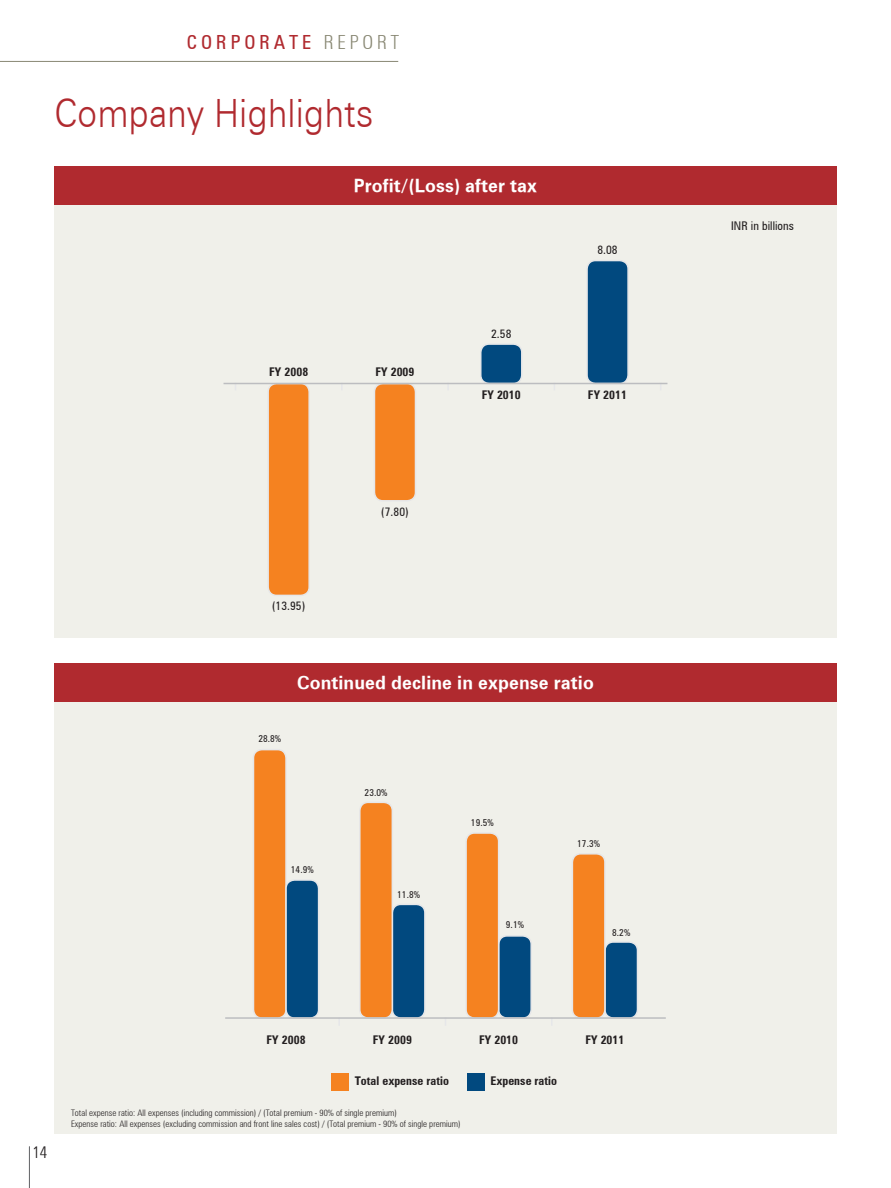
<style>
.page{position:relative;width:891px;height:1188px;background:#fff}
.page>*{position:absolute;margin:0;border:0;box-sizing:border-box;transform-origin:0 0}
.t1{font:300 39px "Zurich BT";color:#b02a2f;scale:.9 1}
.t2{font:condensed 19.5px "Zurich BT";letter-spacing:.2em;color:#b02a2f}
.t3{font:18px "Zurich Bold BT";letter-spacing:.005em;color:#fff}
.t4{font:300 condensed 16.5px "Zurich BT";color:#231f20}
.t5{font:700 condensed 12px "Zurich BT";letter-spacing:.005em;color:#231f20}
.t6{font:condensed 12px "Zurich BT";letter-spacing:.005em;color:#231f20}
.t7{font:condensed 9.75px "Zurich BT";letter-spacing:.005em;color:#231f20}
.t8{font:300 condensed 9px/10.8px "Zurich BT";letter-spacing:.005em;color:#231f20}
.s1{font-weight:300;color:#898874}
</style>
<div class="page">
<hr style="left:0;top:61px;width:398px;height:1px;background:#898874">
<hr style="left:29px;top:1147px;width:1px;height:41px;background:#6c6d70">
<div style="left:54px;top:663px;width:783px;height:471px;background:#f0f0ea"></div>
<div style="left:54px;top:167px;width:783px;height:471px;background:#f0f0ea"></div>
<div style="left:54px;top:167px;width:783px;height:38px;background:#b02a2f"></div>
<div style="left:332px;top:1073px;width:17px;height:17px;background:#f58220"></div>
<div style="left:467px;top:1073px;width:17px;height:17px;background:#01497f"></div>
<div style="left:54px;top:663px;width:783px;height:38px;background:#b02a2f"></div>
<div style="left:268px;top:384px;width:41px;height:211px;background:#f58220;border-radius:9px"></div>
<div style="left:267px;top:383px;width:43px;height:213px;border:2px solid #e6e7e9;border-radius:9px"></div>
<div style="left:374px;top:384px;width:41px;height:117px;background:#f58220;border-radius:9px"></div>
<div style="left:374px;top:383px;width:42px;height:119px;border:2px solid #e6e7e9;border-radius:9px"></div>
<div style="left:481px;top:344px;width:41px;height:39px;background:#01497f;border-radius:9px"></div>
<div style="left:480px;top:343px;width:43px;height:41px;border:2px solid #e6e7e9;border-radius:9px"></div>
<div style="left:587px;top:261px;width:41px;height:122px;background:#01497f;border-radius:9px"></div>
<div style="left:586px;top:260px;width:43px;height:124px;border:2px solid #e6e7e9;border-radius:9px"></div>
<hr style="left:224px;top:383px;width:443px;height:1px;background:#bcbdc0">
<div style="left:605px;top:942px;width:32px;height:76px;background:#01497f;border-radius:9px"></div>
<div style="left:604px;top:941px;width:34px;height:78px;border:2px solid #e6e7e9;border-radius:9px"></div>
<div style="left:392px;top:904px;width:33px;height:114px;background:#01497f;border-radius:9px"></div>
<div style="left:392px;top:904px;width:34px;height:115px;border:2px solid #e6e7e9;border-radius:9px"></div>
<div style="left:360px;top:802px;width:32px;height:216px;background:#f58220;border-radius:9px"></div>
<div style="left:359px;top:802px;width:34px;height:217px;border:2px solid #e6e7e9;border-radius:9px"></div>
<div style="left:572px;top:854px;width:33px;height:164px;background:#f58220;border-radius:9px"></div>
<div style="left:572px;top:853px;width:34px;height:166px;border:2px solid #e6e7e9;border-radius:9px"></div>
<div style="left:254px;top:750px;width:32px;height:268px;background:#f58220;border-radius:9px"></div>
<div style="left:253px;top:749px;width:34px;height:270px;border:2px solid #e6e7e9;border-radius:9px"></div>
<div style="left:286px;top:880px;width:33px;height:138px;background:#01497f;border-radius:9px"></div>
<div style="left:285px;top:879px;width:34px;height:140px;border:2px solid #e6e7e9;border-radius:9px"></div>
<div style="left:499px;top:936px;width:32px;height:82px;background:#01497f;border-radius:9px"></div>
<div style="left:498px;top:935px;width:34px;height:84px;border:2px solid #e6e7e9;border-radius:9px"></div>
<div style="left:466px;top:833px;width:33px;height:185px;background:#f58220;border-radius:9px"></div>
<div style="left:465px;top:832px;width:34px;height:187px;border:2px solid #e6e7e9;border-radius:9px"></div>
<hr style="left:225px;top:1017px;width:441px;height:2px;background:#bcbdc0">
<p class="t2" style="left:187px;top:30px;width:214px">CORPORATE <span class="s1">Repor t</span></p>
<p class="t1" style="left:54px;top:90px;width:357px">Company Highlights</p>
<p class="t3" style="left:354px;top:175px;width:185px">Profit/(Loss) after tax</p>
<p class="t5" style="left:269px;top:365px;width:41px">FY 2008</p>
<p class="t5" style="left:375px;top:365px;width:41px">FY 2009</p>
<p class="t6" style="left:491px;top:326px;width:22px">2.58</p>
<p class="t6" style="left:597px;top:242px;width:22px">8.08</p>
<p class="t5" style="left:482px;top:387px;width:41px">FY 2010</p>
<p class="t5" style="left:588px;top:387px;width:41px">FY 2011</p>
<p class="t6" style="left:381px;top:504px;width:29px">(7.80)</p>
<p class="t6" style="left:272px;top:599px;width:35px">(13.95)</p>
<p class="t3" style="left:297px;top:671px;width:298px">Continued decline in expense ratio</p>
<p class="t7" style="left:258px;top:732px;width:24px">28.8%</p>
<p class="t7" style="left:291px;top:864px;width:24px">14.9%</p>
<p class="t7" style="left:365px;top:786px;width:24px">23.0%</p>
<p class="t7" style="left:397px;top:888px;width:24px">11.8%</p>
<p class="t7" style="left:471px;top:817px;width:24px">19.5%</p>
<p class="t7" style="left:506px;top:919px;width:20px">9.1%</p>
<p class="t7" style="left:577px;top:837px;width:24px">17.3%</p>
<p class="t7" style="left:612px;top:927px;width:20px">8.2%</p>
<p class="t4" style="left:33px;top:1143px;width:16px">14</p>
<p class="t5" style="left:266px;top:1032px;width:41px">FY 2008</p>
<p class="t5" style="left:373px;top:1032px;width:41px">FY 2009</p>
<p class="t5" style="left:479px;top:1032px;width:41px">FY 2010</p>
<p class="t5" style="left:585px;top:1032px;width:41px">FY 2011</p>
<p class="t5" style="left:355px;top:1074px;width:96px">Total expense ratio</p>
<p class="t5" style="left:490px;top:1074px;width:68px">Expense ratio</p>
<p class="t8" style="left:71px;top:1108px;width:391px">Total expense ratio: All expenses (including commission) / (Total premium - 90% of single premium)<br>Expense ratio: All expenses (excluding commission and front line sales cost) / (Total premium - 90% of single premium)</p>
<p class="t6" style="left:731px;top:218px;width:64px">INR IN BILLIONS</p>
</div>
